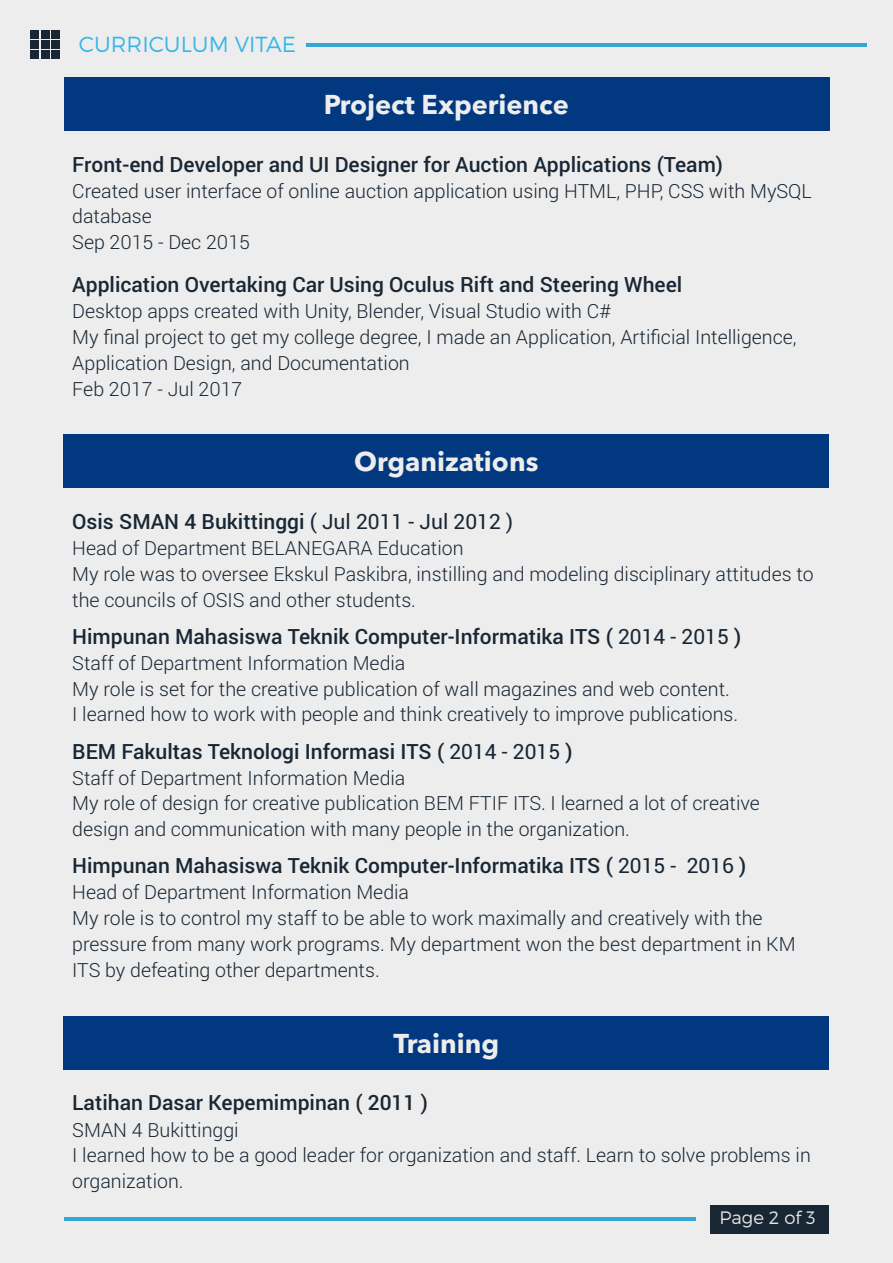
<style>
.page{position:relative;width:893px;height:1263px;background:#ecedec}
.page>*{position:absolute;margin:0;border:0;box-sizing:border-box;transform-origin:0 0}
.t1{font:700 27px "Avenir Next LT Pro";color:#ecedec}
.t2{font:300 21.75px "Montserrat";color:#35b6ea}
.t3{font:500 21px "Roboto";color:#192634}
.t4{font:300 19.5px/25.7px "Roboto";color:#192634}
.t5{font:300 18px "Montserrat";color:#e6e6e6}
.s1{font-weight:400}
</style>
<div class="page">
<div style="left:64px;top:77px;width:765px;height:54px;background:#013880"></div>
<div style="left:64px;top:434px;width:765px;height:54px;background:#013880"></div>
<div style="left:711px;top:1205px;width:118px;height:28px;background:#192634"></div>
<hr style="left:65px;top:1217px;width:631px;height:3px;background:#35a7d4">
<div style="left:64px;top:1015px;width:765px;height:54px;background:#013880"></div>
<div style="left:31px;top:51px;width:8px;height:8px;background:#192634"></div>
<div style="left:41px;top:51px;width:8px;height:8px;background:#192634"></div>
<div style="left:51px;top:51px;width:8px;height:8px;background:#192634"></div>
<div style="left:31px;top:41px;width:8px;height:8px;background:#192634"></div>
<div style="left:41px;top:41px;width:8px;height:8px;background:#192634"></div>
<div style="left:51px;top:41px;width:8px;height:8px;background:#192634"></div>
<div style="left:31px;top:31px;width:8px;height:8px;background:#192634"></div>
<div style="left:41px;top:31px;width:8px;height:8px;background:#192634"></div>
<div style="left:51px;top:31px;width:8px;height:8px;background:#192634"></div>
<hr style="left:307px;top:43px;width:560px;height:3px;background:#35a7d4">
<p class="t2" style="left:79px;top:31px;width:219px">CURRICULUM VITAE</p>
<h1 class="t1" style="left:324px;top:93px;width:247px">Project Experience</h1>
<p class="t3" style="left:72px;top:150px;width:652px">Front-end Developer and UI Designer for Auction Applications (Team)</p>
<p class="t4" style="left:72px;top:177px;width:741px">Created user interface of online auction application using HTML, PHP, CSS with MySQL database<br>Sep 2015 - Dec 2015</p>
<p class="t3" style="left:72px;top:270px;width:611px">Application Overtaking Car Using Oculus Rift and Steering Wheel</p>
<p class="t4" style="left:72px;top:298px;width:726px">Desktop apps created with Unity, Blender, Visual Studio with C#<br>My final project to get my college degree, I made an Application, Artificial Intelligence, Application Design, and Documentation<br>Feb 2017 - Jul 2017</p>
<h1 class="t1" style="left:354px;top:451px;width:186px">Organizations</h1>
<p class="t3" style="left:72px;top:507px;width:442px">Osis SMAN 4 Bukittinggi <span class="s1">( Jul 2011 - Jul 2012 )</span></p>
<p class="t4" style="left:72px;top:535px;width:743px">Head of Department BELANEGARA Education<br>My role was to oversee Ekskul Paskibra, instilling and modeling disciplinary attitudes to the councils of OSIS and other students.</p>
<p class="t3" style="left:72px;top:622px;width:670px">Himpunan Mahasiswa Teknik Computer-Informatika ITS ( <span class="s1">2014 - 2015</span> )</p>
<p class="t4" style="left:72px;top:649px;width:667px">Staff of Department Information Media<br>My role is set for the creative publication of wall magazines and web content.<br>I learned how to work with people and think creatively to improve publications.</p>
<p class="t3" style="left:72px;top:736px;width:502px">BEM Fakultas Teknologi Informasi ITS ( <span class="s1">2014 - 2015</span> )</p>
<p class="t4" style="left:72px;top:764px;width:689px">Staff of Department Information Media<br>My role of design for creative publication BEM FTIF ITS. I learned a lot of creative design and communication with many people in the organization.</p>
<p class="t3" style="left:72px;top:851px;width:676px">Himpunan Mahasiswa Teknik Computer-Informatika ITS ( <span class="s1">2015 - 2016</span> )</p>
<p class="t4" style="left:72px;top:879px;width:725px">Head of Department Information Media<br>My role is to control my staff to be able to work maximally and creatively with the pressure from many work programs. My department won the best department in KM ITS by defeating other departments.</p>
<h1 class="t1" style="left:393px;top:1032px;width:107px">Training</h1>
<p class="t3" style="left:72px;top:1088px;width:357px">Latihan Dasar Kepemimpinan ( 2011 )</p>
<p class="t4" style="left:72px;top:1116px;width:740px">SMAN 4 Bukittinggi<br>I learned how to be a good leader for organization and staff. Learn to solve problems in organization.</p>
<p class="t5" style="left:719px;top:1206px;width:98px">Page 2 of 3</p>
</div>
